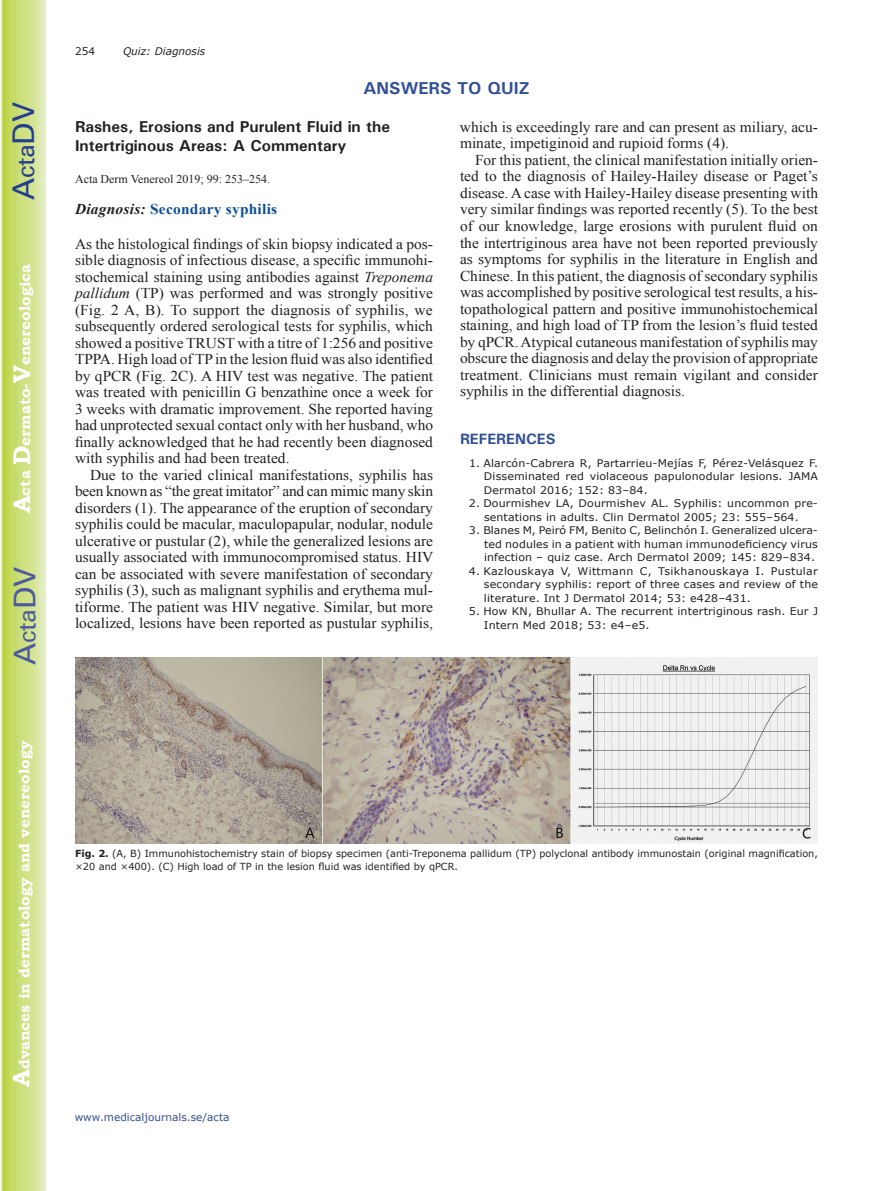
<style>
.page{position:relative;width:893px;height:1191px;background:#fff}
.page>*{position:absolute;margin:0;border:0;box-sizing:border-box;transform-origin:0 0}
.t1{font:30px "Univers";color:#4d5a9e}
.t2{font:30px "Univers";color:#253f8e}
.t3{font:700 17.25px "Univers";color:#324f95}
.t4{font:700 15.75px/18.9px "Univers";color:#231f20}
.t5{font:15px/16.5px "Times New Roman";color:#231f20;text-align:justify}
.t6{font:700 15px "Bookman Old Style";color:#fff}
.t7{font:700 15px "Times New Roman";letter-spacing:.015em;color:#0f4d96}
.t8{font:700 15px "Univers";color:#324f95}
.t9{font:12px "Times New Roman";color:#231f20}
.t10{font:10.5px/13.5px "Verdana";letter-spacing:.01em;color:#231f20;text-align:justify;scale:1.05 1}
.t11{font:10.5px "Verdana";color:#324f95}
.t12{font:italic 10.5px "Verdana";color:#231f20}
.t13{font:10.5px "Verdana";letter-spacing:.01em;color:#231f20}
.t14{font:9.75px/13.5px "Verdana";color:#231f20}
.s1{font-size:24px}
.s2{font-style:italic;color:#231f20}
.s3{font-style:italic}
.s4{font-weight:700}
</style>
<div class="page">
<svg style="left:1px;top:0;width:45px;height:1191px;background:#cfe084"></svg>
<img style="left:75px;top:657px;width:742px;height:186px">
<h1 class="t2" style="left:6px;top:200px;width:100px;rotate:-90deg">A<span class="s1">cta</span>DV</h1>
<p class="t6" style="left:16px;top:513px;width:251px;rotate:-90deg"><span class="s1">A</span>cta <span class="s1">D</span>ermato-<span class="s1">V</span>enereologica</p>
<h1 class="t1" style="left:7px;top:665px;width:100px;rotate:-90deg">A<span class="s1">cta</span>DV</h1>
<p class="t6" style="left:15px;top:1087px;width:347px;rotate:-90deg"><span class="s1">A</span>dvances in dermatology and venereology</p>
<p class="t13" style="left:75px;top:44px;width:22px">254</p>
<p class="t12" style="left:123px;top:44px;width:84px">Quiz: Diagnosis</p>
<p class="t3" style="left:363px;top:77px;width:168px">ANSWERS TO QUIZ</p>
<p class="t4" style="left:75px;top:117px;width:317px">Rashes, Erosions and Purulent Fluid in the<br>Intertriginous Areas: A Commentary</p>
<p class="t9" style="left:75px;top:171px;width:197px">Acta Derm Venereol 2019; 99: 253–254.</p>
<p class="t7" style="left:75px;top:198px;width:204px"><span class="s2">Diagnosis:</span> Secondary syphilis</p>
<p class="t5" style="left:75px;top:235px;width:360px">As the histological findings of skin biopsy indicated a pos&shy;sible diagnosis of infectious disease, a specific immunohi&shy;stochemical staining using antibodies against <span class="s3">Treponema pallidum</span> (TP) was performed and was strongly positive (Fig. 2 A, B). To support the diagnosis of syphilis, we subsequently ordered serological tests for syphilis, which showed a positive TRUST with a titre of 1:256 and positive TPPA. High load of TP in the lesion fluid was also identified by qPCR (Fig. 2C). A HIV test was negative. The patient was treated with penicillin G benzathine once a week for 3 weeks with dramatic improvement. She reported having had unprotected sexual contact only with her husband, who finally acknowledged that he had recently been diagnosed with syphilis and had been treated.</p>
<p class="t5" style="left:75px;top:466px;width:360px;text-indent:15px">Due to the varied clinical manifestations, syphilis has been known as “the great imitator” and can mimic many skin disorders (1). The appearance of the eruption of secondary syphilis could be macular, maculopapular, nodular, nodule ulcerative or pustular (2), while the generalized lesions are usually associated with immunocompromised status. HIV can be associated with severe manifestation of secondary syphilis (3), such as malignant syphilis and erythema mul&shy;tiforme. The patient was HIV negative. Similar, but more localized, lesions have been reported as pustular syphilis,</p>
<p class="t5" style="left:460px;top:118px;width:359px">which is exceedingly rare and can present as miliary, acu&shy;minate, impetiginoid and rupioid forms (4).</p>
<p class="t5" style="left:460px;top:151px;width:360px;text-indent:15px">For this patient, the clinical manifestation initially orien&shy;ted to the diagnosis of Hailey-Hailey disease or Paget’s disease. A case with Hailey-Hailey disease presenting with very similar findings was reported recently (5). To the best of our knowledge, large erosions with purulent fluid on the intertriginous area have not been reported previously as symptoms for syphilis in the literature in English and Chinese. In this patient, the diagnosis of secondary syphilis was accomplished by positive serological test results, a his&shy;topathological pattern and positive immunohistochemical staining, and high load of TP from the lesion’s fluid tested by qPCR. Atypical cutaneous manifestation of syphilis may obscure the diagnosis and delay the provision of appropriate treatment. Clinicians must remain vigilant and consider syphilis in the differential diagnosis.</p>
<p class="t8" style="left:460px;top:429px;width:97px">REFERENCES</p>
<p class="t10" style="left:484px;top:456px;width:320px;text-indent:-15px">1. Alarcón-Cabrera R, Partarrieu-Mejías F, Pérez-Velásquez F.<br>Disseminated red violaceous papulonodular lesions. JAMA Dermatol 2016; 152: 83–84.</p>
<p class="t10" style="left:469px;top:496px;width:334px;text-align:center">2. Dourmishev LA, Dourmishev AL. Syphilis: uncommon pre&shy;sentations in adults. Clin Dermatol 2005; 23: 555–564.</p>
<p class="t10" style="left:484px;top:523px;width:320px;text-indent:-15px">3. Blanes M, Peiró FM, Benito C, Belinchón I. Generalized ulcera&shy;ted nodules in a patient with human immunodeficiency virus infection – quiz case. Arch Dermatol 2009; 145: 829–834.</p>
<p class="t10" style="left:484px;top:564px;width:320px;text-indent:-15px">4. Kazlouskaya V, Wittmann C, Tsikhanouskaya I. Pustular secondary syphilis: report of three cases and review of the literature. Int J Dermatol 2014; 53: e428–431.</p>
<p class="t10" style="left:484px;top:604px;width:320px;text-indent:-15px">5. How KN, Bhullar A. The recurrent intertriginous rash. Eur J<br>Intern Med 2018; 53: e4–e5.</p>
<p class="t14" style="left:75px;top:846px;width:744px"><span class="s4">Fig. 2.</span> (A, B) Immunohistochemistry stain of biopsy specimen (anti-Treponema pallidum (TP) polyclonal antibody immunostain (original magnification, ×20 and ×400). (C) High load of TP in the lesion fluid was identified by qPCR.</p>
<p class="t11" style="left:75px;top:1109px;width:156px">www.medicaljournals.se/acta</p>
</div>
